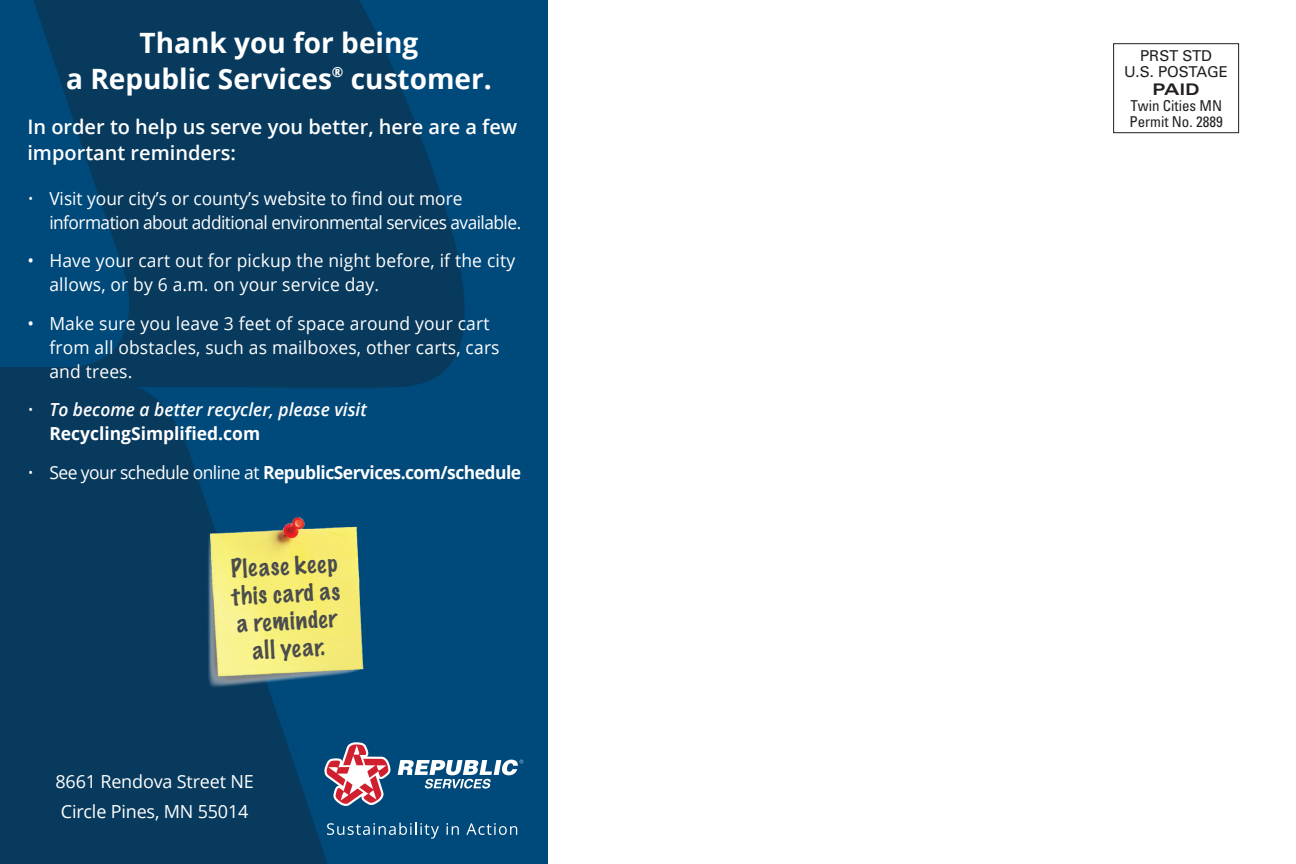
<style>
.page{position:relative;width:1296px;height:864px;background:#fff}
.page>*{position:absolute;margin:0;border:0;box-sizing:border-box;transform-origin:0 0}
.t1{font:700 28px/36px "Open Sans";color:#fff;text-align:center}
.t2{font:100 22.8px/27.4px "Marker Felt";color:#4b4c4d;text-align:center}
.t3{font:600 20px/26px "Open Sans";color:#fff}
.t4{font:18px/24px "Open Sans";letter-spacing:.01em;color:#fff}
.t5{font:18px/24px "Open Sans";letter-spacing:-.03em;color:#fff;scale:.96 1}
.t6{font:italic 600 18px/24px "Open Sans";color:#fff}
.t7{font:700 18px "Open Sans";letter-spacing:-.03em;color:#fff}
.t8{font:18px/30px "Open Sans";letter-spacing:-.01em;color:#fff;text-align:center}
.t9{font:700 expanded 16px "Univers LT Std";color:#231f20}
.t10{font:condensed 15px/16px "Univers LT Std";color:#231f20}
.t11{font:15px/16px "Univers LT Std";color:#231f20;text-align:center}
.s1{font-weight:300}
.s2{font-weight:300;font-style:normal}
.s3{font-weight:700;font-style:normal}
.s4{font-weight:400}
</style>
<div class="page">
<div style="left:1113px;top:43px;width:126px;height:90px;border:1px solid #231f20"></div>
<div style="left:0;top:0;width:548px;height:864px;background:#00497b"></div>
<svg style="left:0;top:0;width:465px;height:864px;fill:#083a5e"></svg>
<img style="left:199px;top:516px;width:172px;height:180px">
<svg style="left:327px;top:823px;width:112px;height:16px"></svg>
<svg style="left:446px;top:823px;width:13px;height:12px"></svg>
<svg style="left:466px;top:823px;width:51px;height:12px"></svg>
<svg style="left:324px;top:742px;width:67px;height:64px"></svg>
<svg style="left:398px;top:760px;width:125px;height:29px"></svg>
<h1 class="t1" style="left:66px;top:25px;width:427px">Thank you for being<br>a Republic Services<sup>®</sup> customer.</h1>
<p class="t3" style="left:27px;top:113px;width:491px">In order to help us serve you better, here are a few important reminders:</p>
<p class="t5" style="left:49px;top:186px;width:493px;text-indent:-22px"><span class="s1">•</span> Visit your city’s or county’s website to find out more information about additional environmental services available.</p>
<p class="t4" style="left:49px;top:248px;width:467px;text-indent:-22px">• Have your cart out for pickup the night before, if the city allows, or by 6 a.m. on your service day.</p>
<p class="t4" style="left:49px;top:311px;width:452px;text-indent:-22px">• Make sure you leave 3 feet of space around your cart from all obstacles, such as mailboxes, other carts, cars and trees.</p>
<p class="t6" style="left:49px;top:397px;width:319px;text-indent:-22px"><span class="s2">•</span> To become a better recycler, please visit<br><span class="s3">RecyclingSimplified.com</span></p>
<p class="t7" style="left:27px;top:459px;width:495px"><span class="s1">•</span> <span class="s4">See your schedule online at</span> RepublicServices.com/schedule</p>
<p class="t2" style="left:229px;top:555px;width:110px;rotate:-3deg">Please keep this card as a reminder all year.</p>
<p class="t8" style="left:55px;top:766px;width:200px">8661 Rendova Street NE<br>Circle Pines, MN 55014</p>
<p class="t11" style="left:1124px;top:47px;width:105px">PRST STD<br>U.S. POSTAGE</p>
<p class="t9" style="left:1153px;top:80px;width:49px">PAID</p>
<p class="t10" style="left:1129px;top:97px;width:95px">Twin Cities MN<br>Permit No. 2889</p>
</div>
